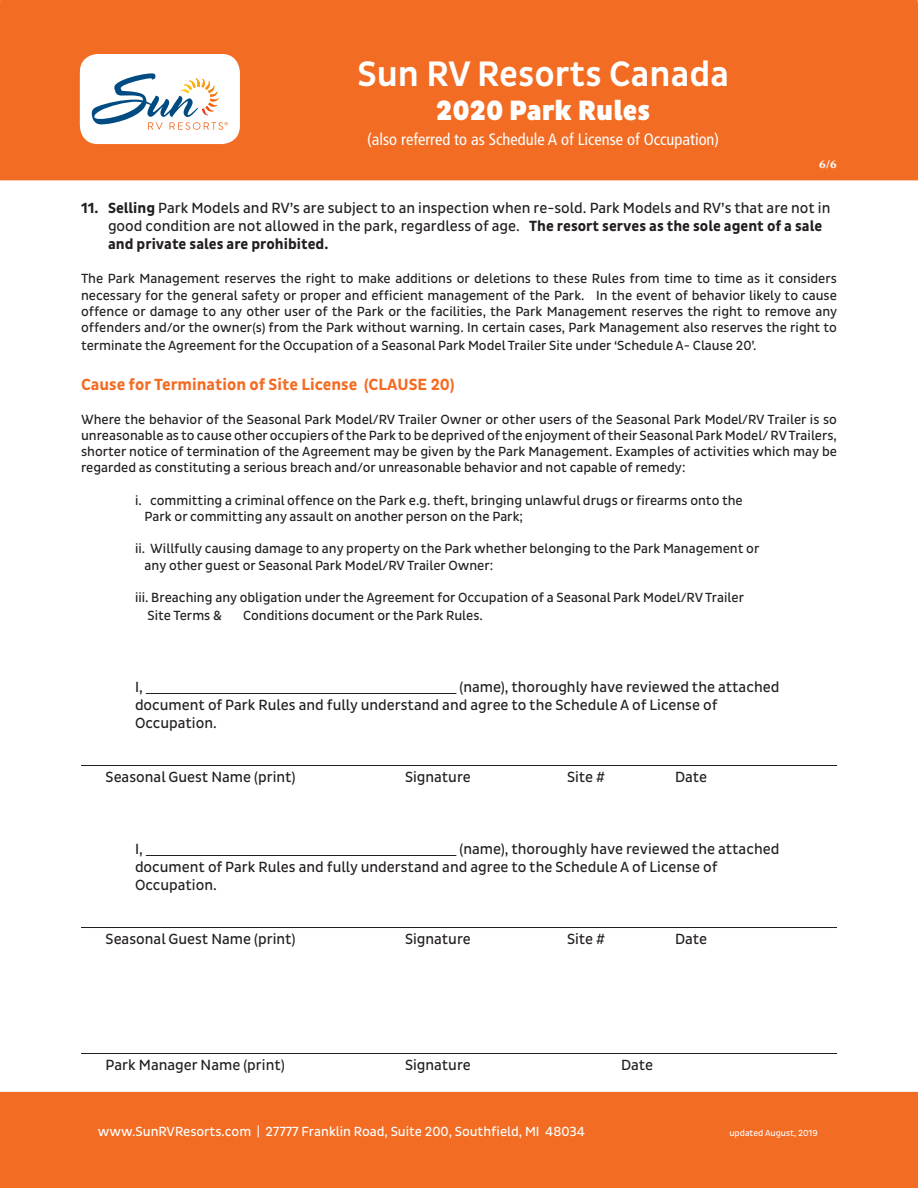
<style>
.page{position:relative;width:918px;height:1188px;background:#fff}
.page>*{position:absolute;margin:0;border:0;box-sizing:border-box;transform-origin:0 0}
.t1{font:500 36px "Pluto Sans Cond";color:#fff}
.t2{font:900 28.5px "Pluto Sans Cond";color:#fff}
.t3{font:condensed 16.5px "Frutiger LT Std";color:#fff}
.t4{font:700 16.5px "Pluto Sans Cond";color:#f36c24}
.t5{font:15px/18px "Pluto Sans Cond";color:#231f20}
.t6{font:13.5px/16.2px "Pluto Sans Cond";color:#231f20}
.t7{font:13.5px "Pluto Sans Cond";color:#fff}
.t8{font:700 12px "Meridien LT Std";color:#fff}
.t9{font:9px "Pluto Sans Cond";color:#fff}
.s1{font-weight:700}
</style>
<div class="page">
<div style="left:0;top:0;width:918px;height:180px;background:#f36c24"></div>
<div style="left:0;top:1092px;width:918px;height:96px;background:#f36c24"></div>
<div style="left:80px;top:54px;width:160px;height:89px;background:#fff;border-radius:18px"></div>
<div style="left:80px;top:56px;width:160px;height:88px;background:#fff;border-radius:18px"></div>
<svg style="left:92px;top:73px;width:136px;height:57px"></svg>
<hr style="left:146px;top:693px;width:310px;height:1px;background:#231f20">
<hr style="left:81px;top:765px;width:756px;height:1px;background:#231f20">
<hr style="left:146px;top:855px;width:310px;height:1px;background:#231f20">
<hr style="left:81px;top:927px;width:756px;height:1px;background:#231f20">
<hr style="left:81px;top:1053px;width:756px;height:1px;background:#231f20">
<h1 class="t1" style="left:357px;top:53px;width:373px">Sun RV Resorts Canada</h1>
<h2 class="t2" style="left:436px;top:94px;width:215px">2020 Park Rules</h2>
<p class="t3" style="left:367px;top:130px;width:353px">(also referred to as Schedule A of License of Occupation)</p>
<p class="t8" style="left:819px;top:157px;width:19px">6/6</p>
<p class="t5" style="left:108px;top:199px;width:724px;text-indent:-27px"><span class="s1">11. Selling</span> Park Models and RV’s are subject to an inspection when re-sold. Park Models and RV’s that are not in good condition are not allowed in the park, regardless of age. <span class="s1">The resort serves as the sole agent of a sale and private sales are prohibited.</span></p>
<p class="t6" style="left:81px;top:271px;width:758px;text-align:justify">The Park Management reserves the right to make additions or deletions to these Rules from time to time as it considers necessary for the general safety or proper and efficient management of the Park. In the event of behavior likely to cause offence or damage to any other user of the Park or the facilities, the Park Management reserves the right to remove any offenders and/or the owner(s) from the Park without warning. In certain cases, Park Management also reserves the right to</p>
<p class="t6" style="left:81px;top:338px;width:677px">terminate the Agreement for the Occupation of a Seasonal Park Model Trailer Site under ‘Schedule A- Clause 20’.</p>
<p class="t4" style="left:81px;top:375px;width:375px">Cause for Termination of Site License (CLAUSE 20)</p>
<p class="t6" style="left:81px;top:411px;width:758px;text-align:justify">Where the behavior of the Seasonal Park Model/RV Trailer Owner or other users of the Seasonal Park Model/RV Trailer is so unreasonable as to cause other occupiers of the Park to be deprived of the enjoyment of their Seasonal Park Model/ RV Trailers, shorter notice of termination of the Agreement may be given by the Park Management. Examples of activities which may be regarded as constituting a serious breach and/or unreasonable behavior and not capable of remedy:</p>
<p class="t6" style="left:145px;top:492px;width:600px;text-indent:-10px">i. committing a criminal offence on the Park e.g. theft, bringing unlawful drugs or firearms onto the<br>Park or committing any assault on another person on the Park;</p>
<p class="t6" style="left:145px;top:541px;width:616px;text-indent:-10px">ii. Willfully causing damage to any property on the Park whether belonging to the Park Management or any other guest or Seasonal Park Model/RV Trailer Owner:</p>
<p class="t6" style="left:147px;top:589px;width:598px;line-height:18px;text-indent:-12px">iii. Breaching any obligation under the Agreement for Occupation of a Seasonal Park Model/RV Trailer<br>Site Terms &amp;</p>
<p class="t6" style="left:243px;top:608px;width:241px">Conditions document or the Park Rules.</p>
<p class="t5" style="left:135px;top:678px;width:646px;text-indent:324px">(name), thoroughly have reviewed the attached document of Park Rules and fully understand and agree to the Schedule A of License of<br>Occupation.</p>
<p class="t5" style="left:135px;top:678px;width:9px">I,</p>
<p class="t5" style="left:106px;top:768px;width:191px">Seasonal Guest Name (print)</p>
<p class="t5" style="left:405px;top:768px;width:67px">Signature</p>
<p class="t5" style="left:567px;top:768px;width:40px">Site #</p>
<p class="t5" style="left:675px;top:768px;width:34px">Date</p>
<p class="t5" style="left:135px;top:840px;width:646px;text-indent:324px">(name), thoroughly have reviewed the attached document of Park Rules and fully understand and agree to the Schedule A of License of<br>Occupation.</p>
<p class="t5" style="left:135px;top:840px;width:9px">I,</p>
<p class="t5" style="left:106px;top:930px;width:191px">Seasonal Guest Name (print)</p>
<p class="t5" style="left:405px;top:930px;width:67px">Signature</p>
<p class="t5" style="left:567px;top:930px;width:40px">Site #</p>
<p class="t5" style="left:675px;top:930px;width:34px">Date</p>
<p class="t5" style="left:106px;top:1056px;width:181px">Park Manager Name (print)</p>
<p class="t5" style="left:405px;top:1056px;width:67px">Signature</p>
<p class="t5" style="left:621px;top:1056px;width:34px">Date</p>
<p class="t7" style="left:98px;top:1124px;width:489px">www.SunRVResorts.com | 27777 Franklin Road, Suite 200, Southfield, MI 48034</p>
<p class="t9" style="left:729px;top:1128px;width:90px">updated August, 2019</p>
</div>
